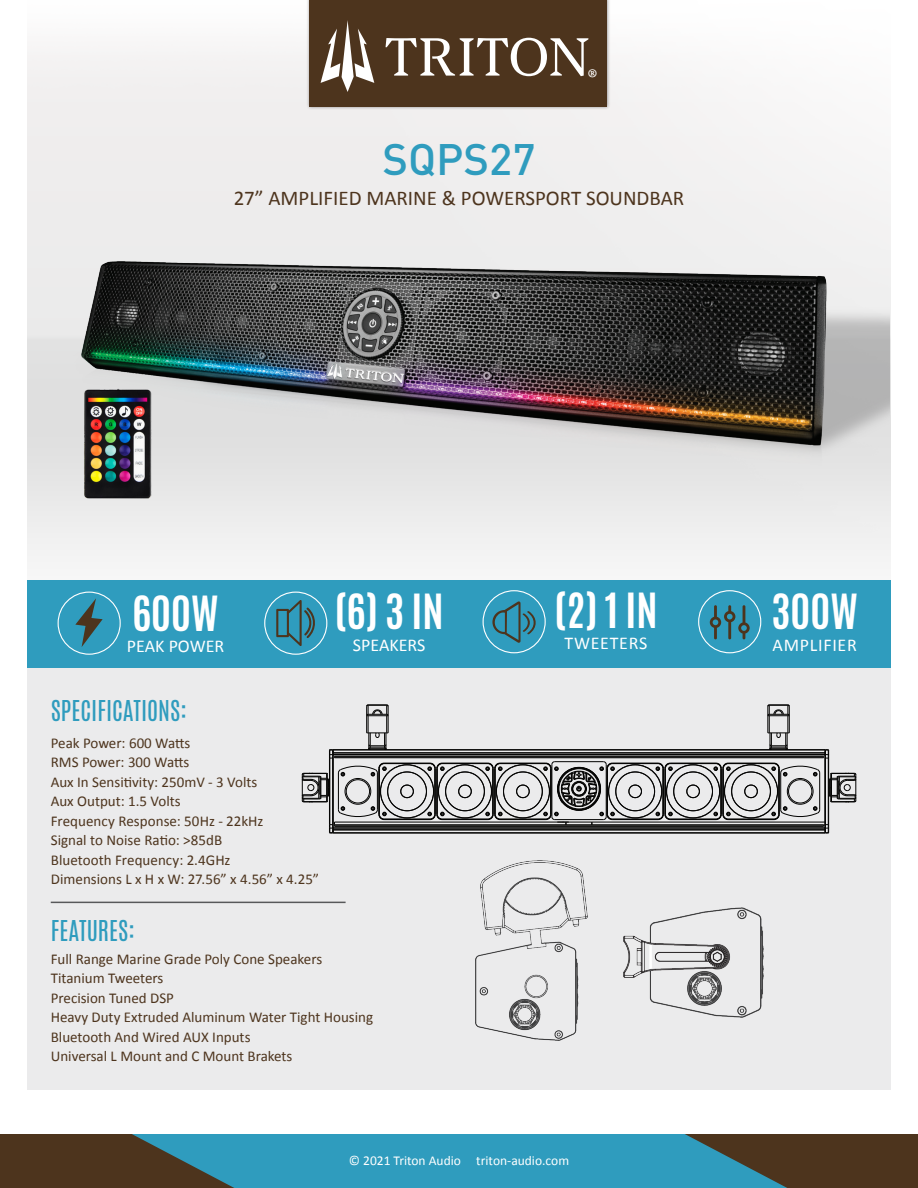
<style>
.page{position:relative;width:918px;height:1188px;background:#fff}
.page>*{position:absolute;margin:0;border:0;box-sizing:border-box;transform-origin:0 0}
.t1{font:500 43.5px "DIN Pro";color:#2f9cbe}
.t2{font:700 40.5px "Antonio";color:#fff}
.t3{font:31.5px "Minion Pro";color:#fff}
.t4{font:24px "Antonio";color:#2f9cbe}
.t5{font:21px "Calibri";color:#4d341d}
.t6{font:18px "Calibri";color:#fff}
.t7{font:18px "Calibri";letter-spacing:.025em;color:#fff}
.t8{font:15px "Calibri";color:#4d341d}
.t9{font:13.5px "Calibri";color:#fff}
</style>
<div class="page">
<div style="left:27px;top:665px;width:864px;height:425px;background:#ebebec"></div>
<div style="left:129px;top:1134px;width:667px;height:54px;background:#2f9cbe"></div>
<svg style="left:685px;top:1134px;width:233px;height:54px"></svg>
<svg style="left:0;top:1134px;width:234px;height:54px"></svg>
<div style="left:27px;top:577px;width:864px;height:90px;background:#2f9cbe"></div>
<div style="left:58px;top:592px;width:63px;height:63px;border:1px solid #fff;border-radius:50%"></div>
<svg style="left:75px;top:598px;width:28px;height:49px"></svg>
<div style="left:264px;top:592px;width:63px;height:63px;border:1px solid #fff;border-radius:50%"></div>
<svg style="left:276px;top:600px;width:41px;height:46px"></svg>
<div style="left:483px;top:590px;width:63px;height:63px;border:1px solid #fff;border-radius:50%"></div>
<svg style="left:492px;top:601px;width:46px;height:42px"></svg>
<div style="left:698px;top:590px;width:63px;height:63px;border:1px solid #fff;border-radius:50%"></div>
<svg style="left:710px;top:605px;width:40px;height:35px"></svg>
<img style="left:27px;top:51px;width:864px;height:529px">
<img style="left:73px;top:228px;width:817px;height:273px">
<hr style="left:51px;top:902px;width:295px;height:1px;background:#57585a">
<svg style="left:301px;top:704px;width:556px;height:130px"></svg>
<img style="left:78px;top:383px;width:76px;height:123px">
<img style="left:476px;top:861px;width:111px;height:179px">
<img style="left:623px;top:907px;width:141px;height:110px">
<div style="left:306px;top:0;width:304px;height:110px;background:#231f20;opacity:.5"></div>
<div style="left:310px;top:0;width:297px;height:106px;background:#4d341d"></div>
<svg style="left:321px;top:20px;width:53px;height:72px"></svg>
<svg style="left:386px;top:38px;width:202px;height:38px"></svg>
<p class="t3" style="left:588px;top:59px;width:12px">®</p>
<p class="t1" style="left:382px;top:126px;width:155px">SQPS27</p>
<p class="t5" style="left:234px;top:186px;width:452px">27” AMPLIFIED MARINE &amp; POWERSPORT SOUNDBAR</p>
<p class="t2" style="left:133px;top:583px;width:88px">600W</p>
<p class="t6" style="left:127px;top:635px;width:99px">PEAK POWER</p>
<p class="t2" style="left:335px;top:581px;width:110px">(6) 3 IN</p>
<p class="t6" style="left:353px;top:634px;width:74px">SPEAKERS</p>
<p class="t4" style="left:51px;top:693px;width:138px">SPECIFICATIONS:</p>
<p class="t8" style="left:51px;top:733px;width:141px">Peak Power: 600 Watts</p>
<p class="t8" style="left:51px;top:753px;width:140px">RMS Power: 300 Watts</p>
<p class="t8" style="left:51px;top:772px;width:208px">Aux In Sensitivity: 250mV - 3 Volts</p>
<p class="t8" style="left:51px;top:792px;width:131px">Aux Output: 1.5 Volts</p>
<p class="t8" style="left:51px;top:811px;width:214px">Frequency Response: 50Hz - 22kHz</p>
<p class="t8" style="left:51px;top:831px;width:173px">Signal to Noise Ratio: &gt;85dB</p>
<p class="t8" style="left:51px;top:850px;width:181px">Bluetooth Frequency: 2.4GHz</p>
<p class="t8" style="left:51px;top:870px;width:270px">Dimensions L x H x W: 27.56” x 4.56” x 4.25”</p>
<p class="t4" style="left:51px;top:913px;width:86px">FEATURES:</p>
<p class="t8" style="left:51px;top:949px;width:273px">Full Range Marine Grade Poly Cone Speakers</p>
<p class="t8" style="left:51px;top:969px;width:114px">Titanium Tweeters</p>
<p class="t8" style="left:51px;top:988px;width:125px">Precision Tuned DSP</p>
<p class="t8" style="left:51px;top:1008px;width:324px">Heavy Duty Extruded Aluminum Water Tight Housing</p>
<p class="t8" style="left:51px;top:1027px;width:201px">Bluetooth And Wired AUX Inputs</p>
<p class="t8" style="left:51px;top:1047px;width:243px">Universal L Mount and C Mount Brakets</p>
<p class="t2" style="left:554px;top:580px;width:105px">(2) 1 IN</p>
<p class="t7" style="left:565px;top:632px;width:84px">TWEETERS</p>
<p class="t9" style="left:349px;top:1152px;width:222px">© 2021 Triton Audio triton-audio.com</p>
<p class="t2" style="left:772px;top:581px;width:88px">300W</p>
<p class="t7" style="left:773px;top:633px;width:86px">AMPLIFIER</p>
</div>
